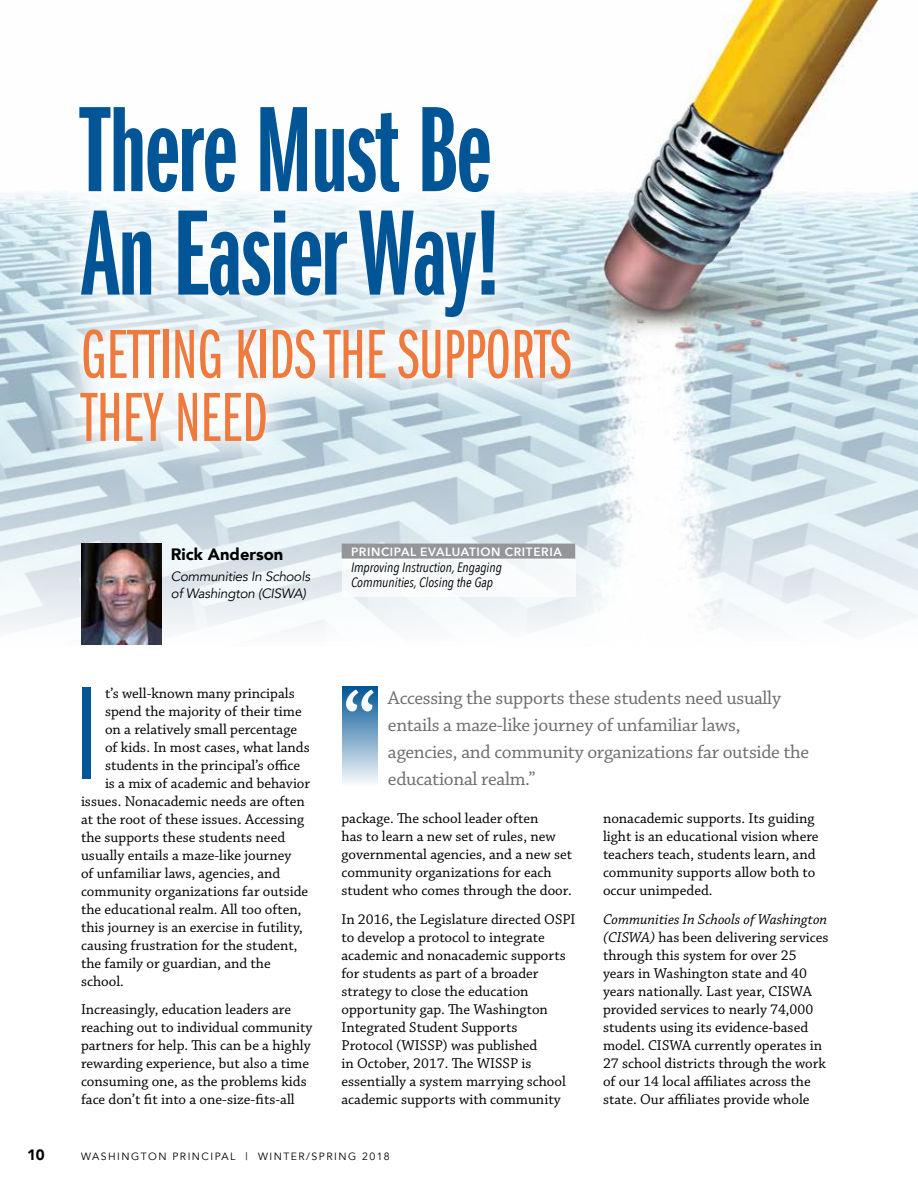
<style>
.page{position:relative;width:918px;height:1188px;background:#fff}
.page>*{position:absolute;margin:0;border:0;box-sizing:border-box;transform-origin:0 0}
.t1{font:300 128.55px "Avenir";color:#005596}
.t2{font:126px/103.5px "Franklin Gothic Demi X Cmpr";letter-spacing:-.01em;color:#005596}
.t3{font:72px/63px "Franklin Gothic Book X Cmpr";color:#ee7a3e}
.t4{font:19.5px/27px "Chaparral Pro";letter-spacing:-.015em;color:#6d6e71}
.t5{font:900 16.5px "Avenir";color:#000}
.t6{font:15px/18px "Chaparral Pro";color:#000}
.t7{font:900 15px "Avenir";color:#000}
.t8{font:italic 13.5px/15.8px "Avenir Next Condensed";color:#000}
.t9{font:italic 13.5px/16.5px "Avenir";letter-spacing:-.02em;color:#000}
.t10{font:600 12px "Avenir Next";letter-spacing:.05em;color:#fff}
.t11{font:10.5px "Avenir";letter-spacing:.14em;color:#000}
.s1{font-style:italic}
</style>
<div class="page">
<img style="left:0;top:0;width:918px;height:645px">
<div style="left:342px;top:544px;width:233px;height:52px;background:#f8fafb"></div>
<div style="left:342px;top:544px;width:233px;height:15px;background:#939598"></div>
<div style="left:342px;top:687px;width:36px;height:99px;background:linear-gradient(to bottom,#025696,#fbfcfd)"></div>
<svg style="left:346px;top:690px;width:28px;height:21px"></svg>
<img style="left:81px;top:544px;width:80px;height:100px">
<div style="left:42px;top:68px;width:566px;height:411px;background:#fff;opacity:.95"></div>
<h2 class="t2" style="left:81px;top:100px;width:421px">There Must Be<br>An Easier Way!</h2>
<h3 class="t3" style="left:81px;top:325px;width:492px">GETTING KIDS THE SUPPORTS<br>THEY NEED</h3>
<p class="t5" style="left:171px;top:540px;width:114px">Rick Anderson</p>
<p class="t9" style="left:171px;top:569px;width:141px">Communities In Schools of Washington (CISWA)</p>
<p class="t10" style="left:351px;top:541px;width:212px">PRINCIPAL EVALUATION CRITERIA</p>
<p class="t8" style="left:351px;top:559px;width:153px">Improving Instruction, Engaging<br>Communities, Closing the Gap</p>
<h1 class="t1" style="left:70px;top:658px;width:35px">I</h1>
<h3 class="t4" style="left:388px;top:685px;width:423px">Accessing the supports these students need usually entails a maze-like journey of unfamiliar laws, agencies, and community organizations far outside the educational realm.”</h3>
<p class="t6" style="left:105px;top:685px;width:191px">t’s well-known many principals</p>
<p class="t6" style="left:105px;top:703px;width:198px">spend the majority of their time</p>
<p class="t6" style="left:105px;top:721px;width:194px">on a relatively small percentage</p>
<p class="t6" style="left:105px;top:739px;width:206px">of kids. In most cases, what lands</p>
<p class="t6" style="left:105px;top:757px;width:197px">students in the principal’s office</p>
<p class="t6" style="left:105px;top:775px;width:207px">is a mix of academic and behavior</p>
<p class="t6" style="left:81px;top:793px;width:225px">issues. Nonacademic needs are often</p>
<p class="t6" style="left:81px;top:811px;width:225px">at the root of these issues. Accessing</p>
<p class="t6" style="left:81px;top:829px;width:206px">the supports these students need</p>
<p class="t6" style="left:81px;top:847px;width:212px">usually entails a maze-like journey</p>
<p class="t6" style="left:81px;top:865px;width:201px">of unfamiliar laws, agencies, and</p>
<p class="t6" style="left:81px;top:883px;width:229px">community organizations far outside</p>
<p class="t6" style="left:81px;top:901px;width:222px">the educational realm. All too often,</p>
<p class="t6" style="left:81px;top:919px;width:223px">this journey is an exercise in futility,</p>
<p class="t6" style="left:81px;top:937px;width:218px">causing frustration for the student,</p>
<p class="t6" style="left:81px;top:955px;width:191px">the family or guardian, and the</p>
<p class="t6" style="left:81px;top:973px;width:44px">school.</p>
<p class="t6" style="left:81px;top:1001px;width:233px">Increasingly, education leaders are reaching out to individual community partners for help. This can be a highly rewarding experience, but also a time consuming one, as the problems kids face don’t fit into a one-size-fits-all</p>
<p class="t6" style="left:342px;top:810px;width:232px">package. The school leader often<br>has to learn a new set of rules, new governmental agencies, and a new set community organizations for each student who comes through the door.</p>
<p class="t6" style="left:342px;top:910px;width:235px">In 2016, the Legislature directed OSPI to develop a protocol to integrate academic and nonacademic supports for students as part of a broader strategy to close the education opportunity gap. The Washington Integrated Student Supports<br>Protocol (WISSP) was published<br>in October, 2017. The WISSP is essentially a system marrying school academic supports with community</p>
<p class="t6" style="left:603px;top:810px;width:217px">nonacademic supports. Its guiding light is an educational vision where teachers teach, students learn, and community supports allow both to occur unimpeded.</p>
<p class="t6" style="left:603px;top:910px;width:227px"><span class="s1">Communities In Schools of Washington (CISWA)</span> has been delivering services through this system for over 25 years in Washington state and 40 years nationally. Last year, CISWA provided services to nearly 74,000 students using its evidence-based model. CISWA currently operates in 27 school districts through the work of our 14 local affiliates across the state. Our affiliates provide whole</p>
<p class="t7" style="left:27px;top:1142px;width:19px">10</p>
<p class="t11" style="left:81px;top:1150px;width:310px">WASHINGTON PRINCIPAL | WINTER/SPRING 2018</p>
</div>
